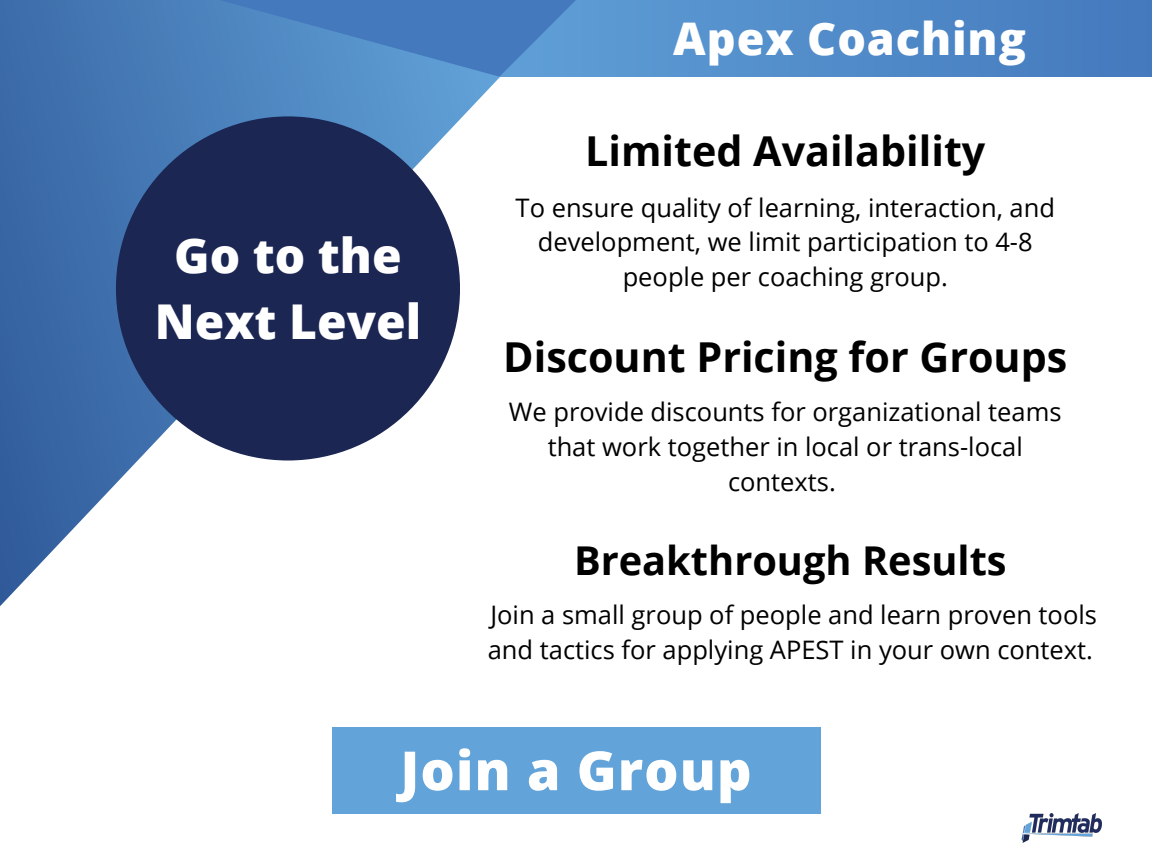
<style>
.page{position:relative;width:1152px;height:864px;background:#fff}
.page>*{position:absolute;margin:0;border:0;box-sizing:border-box;transform-origin:0 0}
.t1{font:800 54px "Open Sans";letter-spacing:.02em;color:#fff}
.t2{font:800 48px/66.3px "Open Sans";color:#fff;text-align:center}
.t3{font:800 45px "Open Sans";letter-spacing:.02em;color:#fff}
.t4{font:700 41.25px "Open Sans";color:#000}
.t5{font:700 39.75px "Open Sans";color:#000}
.t6{font:25.5px/34.8px "Open Sans";color:#000;text-align:center}
</style>
<div class="page">
<svg style="left:603px;top:0;width:549px;height:77px;background:#4f89c7"></svg>
<svg style="left:0;top:0;width:603px;height:606px"></svg>
<img style="left:1021px;top:814px;width:80px;height:28px">
<div style="left:116px;top:116px;width:344px;height:345px;background:#1b2653;border-radius:50%"></div>
<div style="left:332px;top:727px;width:488px;height:87px;background:#62a3d9"></div>
<p class="t2" style="left:155px;top:221px;width:268px">Go to the<br>Next Level</p>
<h2 class="t3" style="left:673px;top:7px;width:354px">Apex Coaching</h2>
<p class="t4" style="left:585px;top:122px;width:402px">Limited Availability</p>
<h2 class="t6" style="left:516px;top:189px;width:541px">To ensure quality of learning, interaction, and development, we limit participation to 4-8 people per coaching group.</h2>
<h3 class="t4" style="left:503px;top:328px;width:566px">Discount Pricing for Groups</h3>
<p class="t6" style="left:509px;top:394px;width:554px">We provide discounts for organizational teams that work together in local or trans-local contexts.</p>
<p class="t5" style="left:574px;top:532px;width:434px">Breakthrough Results</p>
<h3 class="t6" style="left:488px;top:597px;width:611px;text-align:left">Join a small group of people and learn proven tools and tactics for applying APEST in your own context.</h3>
<h3 class="t1" style="left:400px;top:733px;width:353px">Join a Group</h3>
</div>
